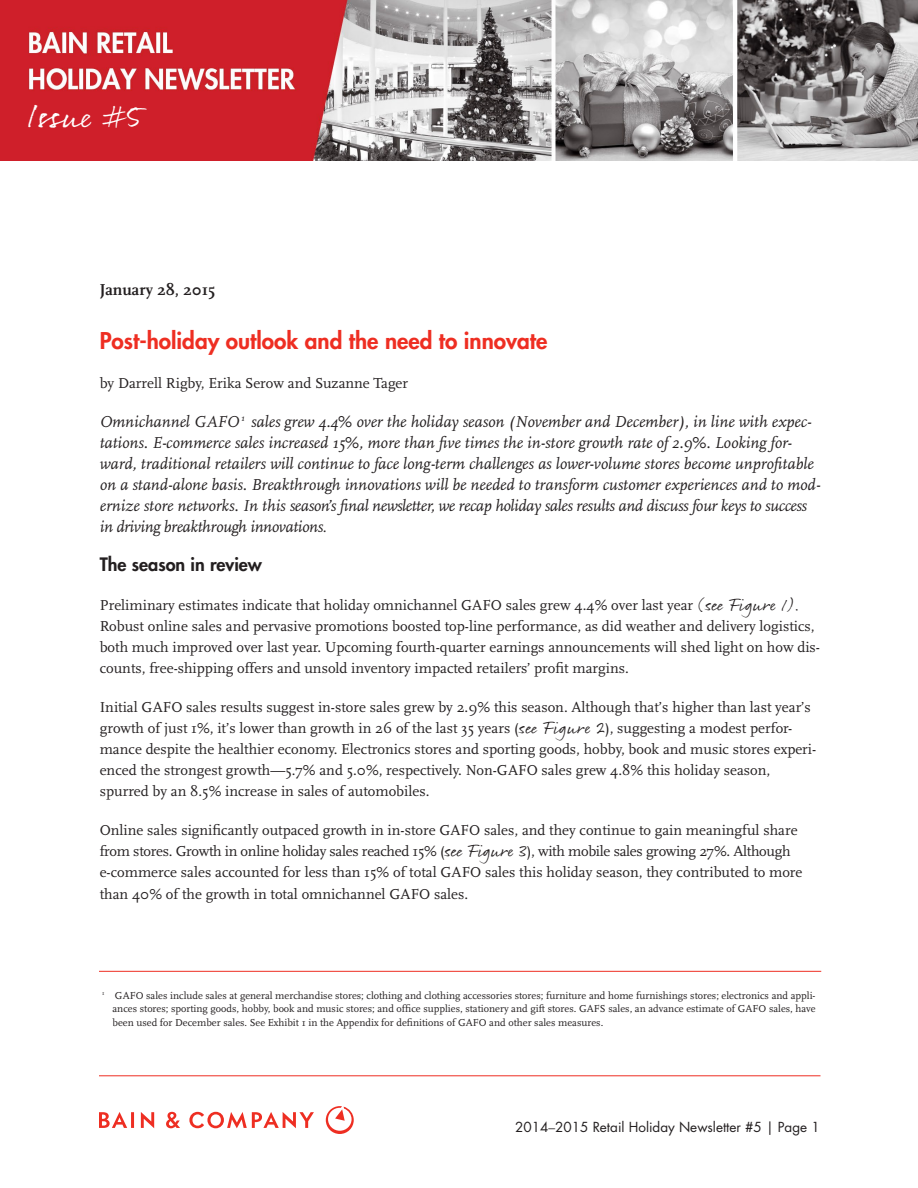
<style>
.page{position:relative;width:918px;height:1188px;background:#fff}
.page>*{position:absolute;margin:0;border:0;box-sizing:border-box;transform-origin:0 0}
.t1{font:34.05px "Rollerscript Rough";color:#fff}
.Body_text{font:800 22.5px "Futura";color:#ee2e22}
.Subhead_1{font:800 18px "Futura";color:#231f20}
.Body_text-2{font:italic 16.5px/21px "Scala";color:#231f20}
.Body_text-3{font:700 16.5px "Scala";color:#231f20}
.Body_text-4{font:15px/21px "Scala";color:#231f20}
.Newsletter___Right_s{font:13.5px "Futura";color:#231f20}
.Footnotes__1st_line{font:10.5px/13.5px "Scala";color:#231f20;text-align:justify}
.s1{font-size:15px}
.s2{font-family:"Rollerscript Rough";font-size:18px}
.s3{font-family:"Scala"}
</style>
<div class="page">
<svg style="left:141px;top:1112px;width:13px;height:16px"></svg>
<svg style="left:99px;top:1112px;width:35px;height:16px"></svg>
<svg style="left:166px;top:1112px;width:14px;height:16px"></svg>
<svg style="left:189px;top:1112px;width:125px;height:16px"></svg>
<svg style="left:326px;top:1106px;width:28px;height:28px"></svg>
<hr style="left:99px;top:1075px;width:721px;height:1px;background:#ee2e22">
<img style="left:0;top:0;width:917px;height:160px">
<hr style="left:99px;top:971px;width:722px;height:1px;background:#ee2e22">
<h1 class="t1" style="left:28px;top:95px;width:119px">Issue #5</h1>
<p class="Body_text-3" style="left:100px;top:280px;width:117px">January 28, 2015</p>
<p class="Body_text" style="left:100px;top:325px;width:449px">Post-holiday outlook and the need to innovate</p>
<p class="Body_text-4" style="left:100px;top:373px;width:310px">by Darrell Rigby, Erika Serow and Suzanne Tager</p>
<p class="Body_text-2" style="left:100px;top:411px;width:722px">Omnichannel GAFO <sup>1</sup> sales grew 4.4% over the holiday season (November and December), in line with expec&shy;tations. E-commerce sales increased 15%, more than five times the in-store growth rate of 2.9%. Looking for&shy;ward, traditional retailers will continue to face long-term challenges as lower-volume stores become unprofitable on a stand-alone basis. Breakthrough innovations will be needed to transform customer experiences and to mod&shy;ernize store networks. In this season’s final newsletter, we recap holiday sales results and discuss four keys to success in driving breakthrough innovations<span class="s1">.</span></p>
<p class="Subhead_1" style="left:100px;top:552px;width:164px">The season in review</p>
<p class="Body_text-4" style="left:100px;top:595px;width:722px">Preliminary estimates indicate that holiday omnichannel GAFO sales grew 4.4% over last year <span class="s2">(see Figure 1).<br></span>Robust online sales and pervasive promotions boosted top-line performance, as did weather and delivery logistics, both much improved over last year. Upcoming fourth-quarter earnings announcements will shed light on how dis&shy;counts, free-shipping offers and unsold inventory impacted retailers’ profit margins.</p>
<p class="Body_text-4" style="left:100px;top:697px;width:718px">Initial GAFO sales results suggest in-store sales grew by 2.9% this season. Although that’s higher than last year’s growth of just 1%, it’s lower than growth in 26 of the last 35 years (<span class="s2">see Figure 2</span>), suggesting a modest perfor&shy;mance despite the healthier economy. Electronics stores and sporting goods, hobby, book and music stores experi&shy;enced the strongest growth—5.7% and 5.0%, respectively. Non-GAFO sales grew 4.8% this holiday season, spurred by an 8.5% increase in sales of automobiles.</p>
<p class="Body_text-4" style="left:100px;top:820px;width:704px">Online sales significantly outpaced growth in in-store GAFO sales, and they continue to gain meaningful share from stores. Growth in online holiday sales reached 15% (<span class="s2">see Figure 3</span>), with mobile sales growing 27%. Although e-commerce sales accounted for less than 15% of total GAFO sales this holiday season, they contributed to more</p>
<p class="Body_text-4" style="left:100px;top:884px;width:370px">than 40% of the growth in total omnichannel GAFO sales.</p>
<p class="Footnotes__1st_line" style="left:112px;top:989px;width:705px;text-indent:-10px"><sup>1</sup> GAFO sales include sales at general merchandise stores; clothing and clothing accessories stores; furniture and home furnishings stores; electronics and appli&shy;ances stores; sporting goods, hobby, book and music stores; and office supplies, stationery and gift stores. GAFS sales, an advance estimate of GAFO sales, have been used for December sales. See Exhibit 1 in the Appendix for definitions of GAFO and other sales measures.</p>
<p class="Newsletter___Right_s" style="left:515px;top:1119px;width:306px">2014<span class="s3">–</span>2015 Retail Holiday Newsletter #5 | Page 1</p>
</div>
